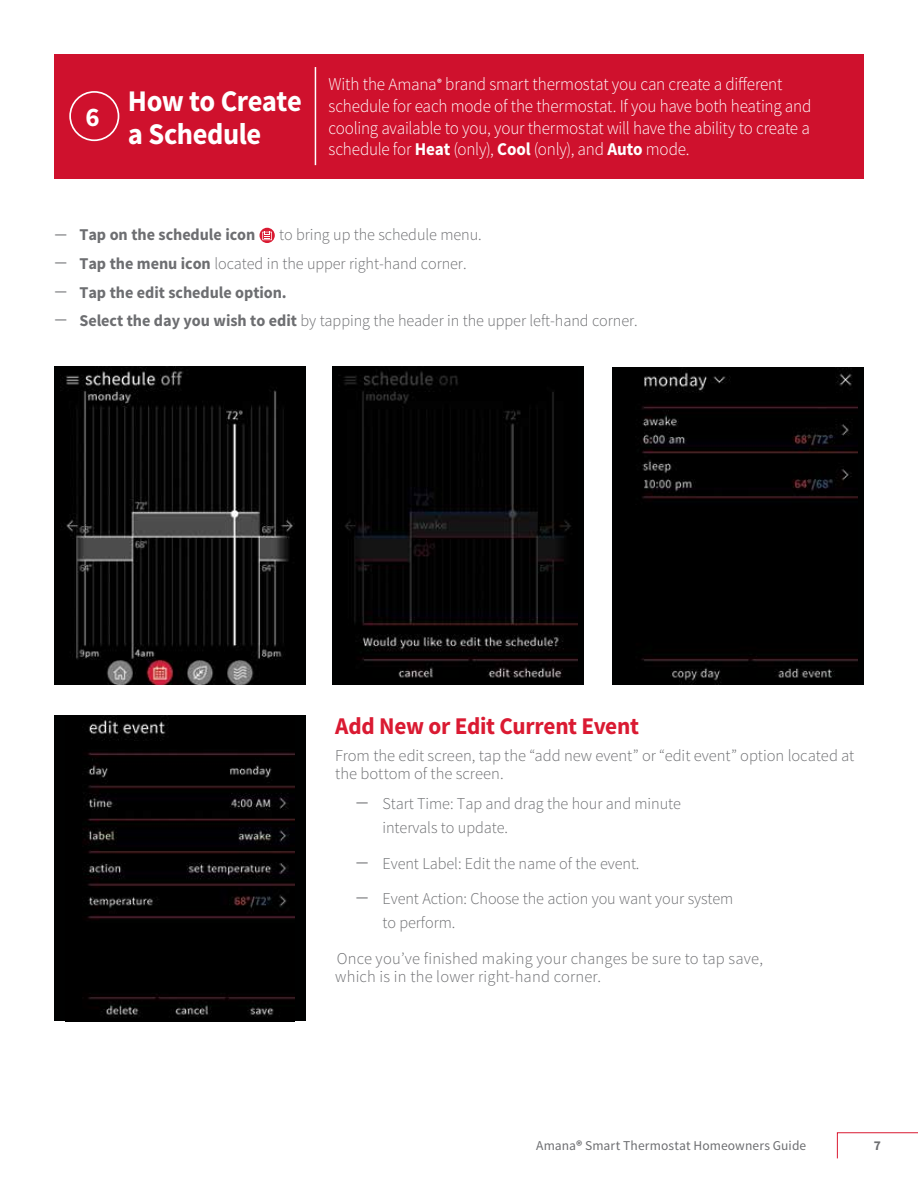
<style>
.page{position:relative;width:918px;height:1188px;background:#fff}
.page>*{position:absolute;margin:0;border:0;box-sizing:border-box;transform-origin:0 0}
.t1{font:700 30px/33px "Source Sans Pro";letter-spacing:-.015em;color:#fff;scale:.95 1}
.t2{font:700 26.85px "Source Sans Pro";color:#fff}
.t3{font:700 24px "Source Sans Pro";letter-spacing:-.015em;color:#da1a32}
.t4{font:300 18px/21.6px "Source Sans Pro";letter-spacing:-.01em;color:#fff;scale:.95 1}
.t5{font:300 16.5px/18px "Source Sans Pro";letter-spacing:-.005em;color:#6d6e71}
.t6{font:700 16.5px "Source Sans Pro";letter-spacing:-.005em;color:#6d6e71}
.t7{font:13.5px "Source Sans Pro";letter-spacing:.01em;color:#6d6e71}
.t8{font:700 13.5px "Source Sans Pro";color:#6d6e71}
.s1{font-size:17.25px}
.s2{font-weight:700}
.s3{font-family:"DIN Pro";font-weight:400;font-size:15px}
</style>
<div class="page">
<div style="left:332px;top:367px;width:252px;height:318px;background:#000101"></div>
<img style="left:344px;top:371px;width:233px;height:307px">
<div style="left:54px;top:54px;width:810px;height:124px;background:#cf112d"></div>
<hr style="left:315px;top:67px;width:1px;height:98px;background:#fff">
<div style="left:54px;top:716px;width:252px;height:306px;background:#000101"></div>
<img style="left:83px;top:720px;width:212px;height:298px">
<div style="left:54px;top:367px;width:252px;height:318px;background:#000101"></div>
<img style="left:62px;top:367px;width:233px;height:318px">
<div style="left:612px;top:367px;width:252px;height:318px;background:#000101"></div>
<img style="left:641px;top:367px;width:216px;height:318px">
<svg style="left:260px;top:228px;width:15px;height:15px"></svg>
<svg style="left:262px;top:231px;width:10px;height:9px"></svg>
<div style="left:69px;top:91px;width:50px;height:50px;border:2px solid #fff;border-radius:50%"></div>
<svg style="left:837px;top:1132px;width:81px;height:27px"></svg>
<h2 class="t2" style="left:86px;top:100px;width:16px">6</h2>
<h1 class="t1" style="left:128px;top:86px;width:185px">How to Create a Schedule</h1>
<p class="t4" style="left:328px;top:74px;width:510px">With the <span class="s1">Amana</span><sup>®</sup> brand smart thermostat you can create a different schedule for each mode of the thermostat. If you have both heating and cooling available to you, your thermostat will have the ability to create a schedule for <span class="s2">Heat</span> (only), <span class="s2">Cool</span> (only), and <span class="s2">Auto</span> mode.</p>
<p class="t6" style="left:54px;top:224px;width:203px"><span class="s3">—</span> Tap on the schedule icon</p>
<p class="t5" style="left:279px;top:226px;width:204px">to bring up the schedule menu.</p>
<p class="t5" style="left:54px;top:255px;width:414px"><span class="s3">—</span> <span class="s2">Tap the menu icon</span> located in the upper right-hand corner.</p>
<p class="t6" style="left:54px;top:282px;width:234px"><span class="s3">—</span> Tap the edit schedule option.</p>
<p class="t5" style="left:54px;top:312px;width:585px"><span class="s3">—</span> <span class="s2">Select the day you wish to edit</span> by tapping the header in the upper left-hand corner.</p>
<h3 class="t3" style="left:335px;top:710px;width:305px">Add New or Edit Current Event</h3>
<p class="t5" style="left:335px;top:746px;width:521px">From the edit screen, tap the “add new event” or “edit event” option located at the bottom of the screen.</p>
<p class="t5" style="left:382px;top:792px;width:300px;line-height:24px;text-indent:-27px"><span class="s3">—</span> Start Time: Tap and drag the hour and minute intervals to update.</p>
<p class="t5" style="left:356px;top:854px;width:285px"><span class="s3">—</span> Event Label: Edit the name of the event.</p>
<p class="t5" style="left:382px;top:887px;width:352px;line-height:24px;text-indent:-27px"><span class="s3">—</span> Event Action: Choose the action you want your system to perform.</p>
<p class="t5" style="left:335px;top:950px;width:429px">Once you’ve finished making your changes be sure to tap save, which is in the lower right-hand corner.</p>
<p class="t7" style="left:536px;top:1137px;width:272px">Amana<span class="s2">®</span> Smart Thermostat Homeowners Guide</p>
<p class="t8" style="left:874px;top:1137px;width:9px">7</p>
</div>
